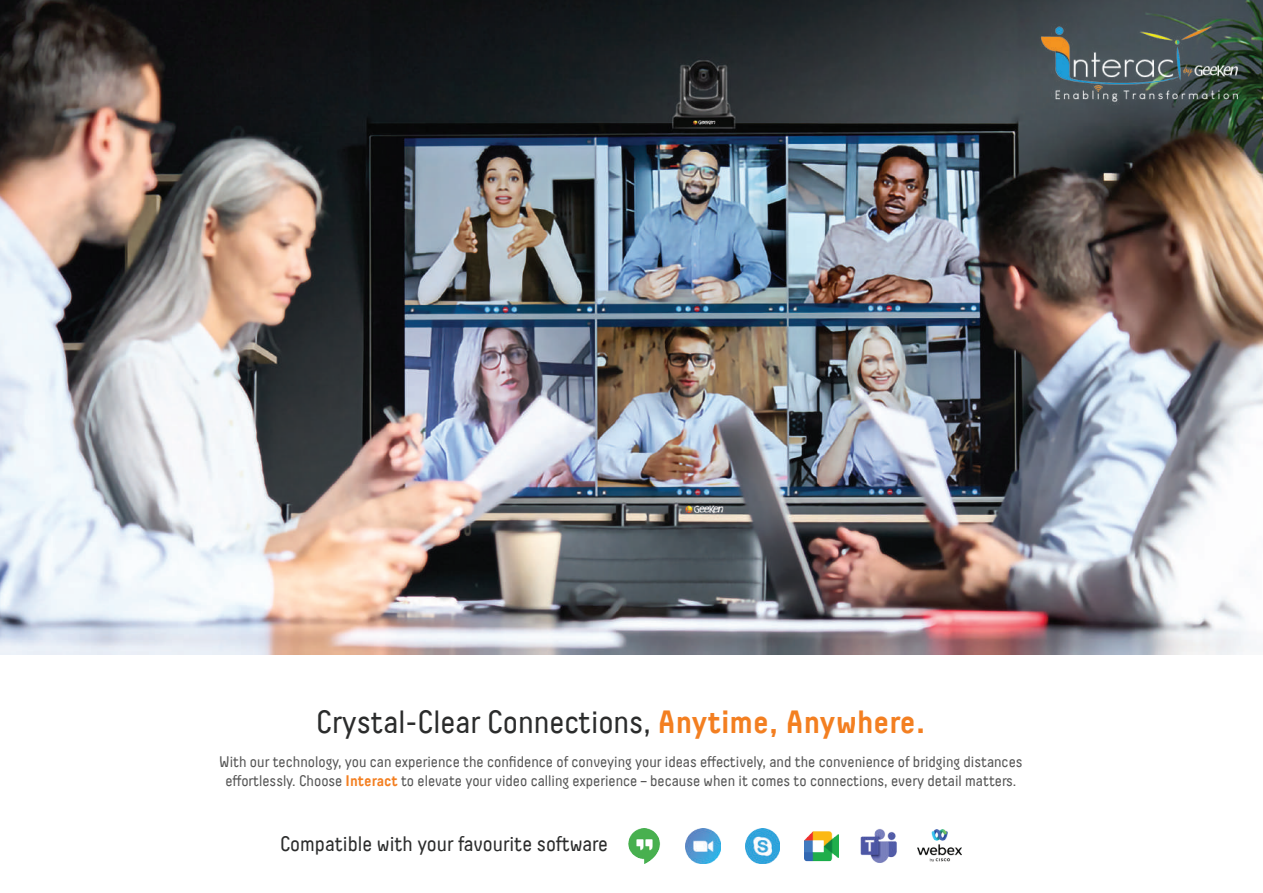
<style>
.page{position:relative;width:1263px;height:893px;background:#fff}
.page>*{position:absolute;margin:0;border:0;box-sizing:border-box;transform-origin:0 0}
.t1{font:32.1px "Decima Pro";color:#2b2c2c}
.t2{font:20.85px "Decima Pro";color:#2b2c2c}
.t3{font:15.3px/18.3px "Decima Pro";color:#565656;text-align:center}
.s1{font-weight:700;color:#f37f21}
</style>
<div class="page">
<img style="left:0;top:0;width:1263px;height:654px">
<img style="left:804px;top:831px;width:35px;height:31px">
<img style="left:918px;top:830px;width:43px;height:32px">
<img style="left:860px;top:829px;width:37px;height:34px">
<img style="left:745px;top:828px;width:35px;height:35px">
<img style="left:686px;top:828px;width:35px;height:35px">
<img style="left:628px;top:828px;width:32px;height:35px">
<img style="left:1040px;top:13px;width:200px;height:96px">
<h1 class="t1" style="left:316px;top:704px;width:611px">Crystal-Clear Connections, <span class="s1">Anytime, Anywhere.</span></h1>
<p class="t3" style="left:219px;top:753px;width:805px">With our technology, you can experience the confidence of conveying your ideas effectively, and the convenience of bridging distances effortlessly. Choose <span class="s1">Interact</span> to elevate your video calling experience – because when it comes to connections, every detail matters.</p>
<h2 class="t2" style="left:280px;top:832px;width:329px">Compatible with your favourite software</h2>
</div>
